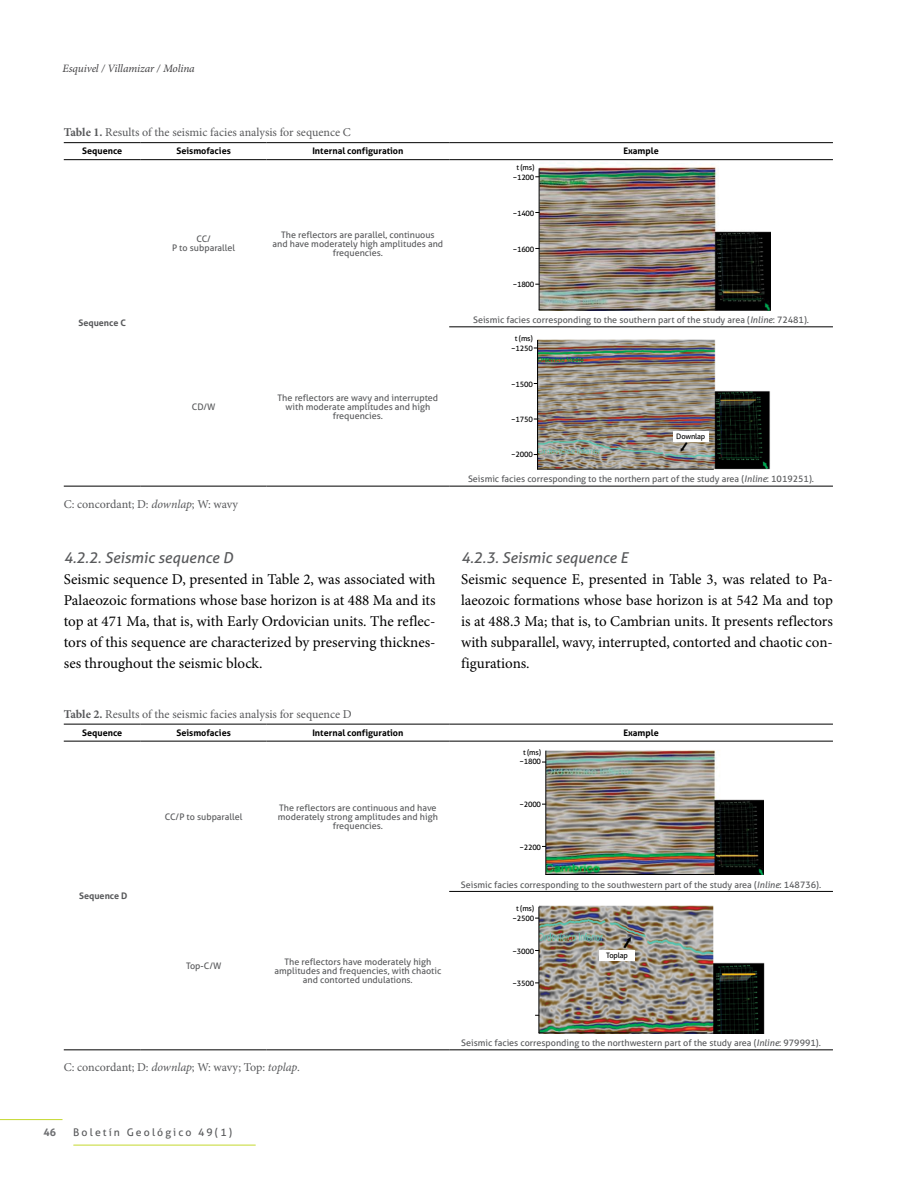
<style>
.page{position:relative;width:918px;height:1188px;background:#fff}
.page>*{position:absolute;margin:0;border:0;box-sizing:border-box;transform-origin:0 0}
._09_Caja_de_texto_pr{font:15px/21px "Minion Pro";color:#000;text-align:justify}
.Subtitulo_3{font:italic 15px "Aller";color:#58595b}
._13_Pie_de_fotos{font:12px "Minion Pro";color:#58595b}
.t1{font:italic 11.25px "Minion Pro";letter-spacing:-.015em;color:#414042}
.t2{font:10.5px "Aller";letter-spacing:.2em;color:#58595b}
.t3{font:700 10.5px "Aller";color:#6d6e71}
._03_Tabla_Datos_inte{font:9px/9px "Aller";color:#58595b;text-align:center}
._14_Título_tabla{font:700 9px "Aller";color:#000}
._03_Tabla_Datos_inte-2{font:700 9px "Aller";color:#58595b}
.Grafico_1{font:7.5px "Aller";letter-spacing:-.025em;color:#000}
.s1{font-weight:700}
.s2{font-style:italic}
</style>
<div class="page">
<hr style="left:0;top:1119px;width:63px;height:1px;background:#c4d82e">
<hr style="left:74px;top:1145px;width:181px;height:1px;background:#c4d82e">
<hr style="left:64px;top:486px;width:77px;height:1px;background:#000">
<hr style="left:141px;top:486px;width:126px;height:1px;background:#000">
<hr style="left:267px;top:486px;width:182px;height:1px;background:#000">
<hr style="left:449px;top:486px;width:384px;height:1px;background:#000">
<hr style="left:64px;top:142px;width:77px;height:1px;background:#000">
<hr style="left:141px;top:142px;width:126px;height:1px;background:#000">
<hr style="left:267px;top:142px;width:182px;height:1px;background:#000">
<hr style="left:449px;top:142px;width:384px;height:1px;background:#000">
<hr style="left:64px;top:159px;width:77px;height:1px;background:#000">
<hr style="left:141px;top:159px;width:126px;height:1px;background:#000">
<hr style="left:267px;top:159px;width:182px;height:1px;background:#000">
<hr style="left:449px;top:159px;width:384px;height:1px;background:#000">
<hr style="left:449px;top:327px;width:384px;height:1px;background:#000">
<img style="left:539px;top:163px;width:231px;height:147px">
<hr style="left:539px;top:310px;width:176px;height:1px;background:#000">
<hr style="left:539px;top:168px;width:1px;height:142px;background:#000">
<img style="left:538px;top:339px;width:232px;height:130px">
<hr style="left:537px;top:469px;width:177px;height:1px;background:#000">
<hr style="left:537px;top:340px;width:1px;height:129px;background:#000">
<div style="left:673px;top:431px;width:35px;height:11px;background:#fff"></div>
<hr style="left:64px;top:1049px;width:77px;height:1px;background:#000">
<hr style="left:141px;top:1049px;width:126px;height:1px;background:#000">
<hr style="left:267px;top:1049px;width:182px;height:1px;background:#000">
<hr style="left:449px;top:1049px;width:384px;height:1px;background:#000">
<hr style="left:64px;top:724px;width:77px;height:1px;background:#000">
<hr style="left:141px;top:724px;width:126px;height:1px;background:#000">
<hr style="left:267px;top:724px;width:182px;height:1px;background:#000">
<hr style="left:449px;top:724px;width:384px;height:1px;background:#000">
<hr style="left:64px;top:741px;width:77px;height:1px;background:#000">
<hr style="left:141px;top:741px;width:126px;height:1px;background:#000">
<hr style="left:267px;top:741px;width:182px;height:1px;background:#000">
<hr style="left:449px;top:741px;width:384px;height:1px;background:#000">
<hr style="left:449px;top:891px;width:384px;height:1px;background:#000">
<img style="left:546px;top:750px;width:217px;height:125px">
<hr style="left:545px;top:874px;width:169px;height:1px;background:#000">
<hr style="left:545px;top:751px;width:1px;height:124px;background:#000">
<img style="left:539px;top:905px;width:226px;height:128px">
<hr style="left:539px;top:1033px;width:168px;height:1px;background:#000">
<hr style="left:539px;top:907px;width:1px;height:126px;background:#000">
<div style="left:600px;top:950px;width:35px;height:11px;background:#fff"></div>
<p class="t1" style="left:63px;top:62px;width:134px">Esquivel / Villamizar / Molina</p>
<p class="_13_Pie_de_fotos" style="left:64px;top:125px;width:289px"><span class="s1">Table 1.</span> Results of the seismic facies analysis for sequence C</p>
<p class="_14_Título_tabla" style="left:82px;top:146px;width:41px">Sequence</p>
<p class="_14_Título_tabla" style="left:176px;top:146px;width:56px">Seismofacies</p>
<p class="_14_Título_tabla" style="left:312px;top:146px;width:93px">Internal configuration</p>
<p class="_14_Título_tabla" style="left:623px;top:146px;width:37px">Example</p>
<p class="_03_Tabla_Datos_inte-2" style="left:79px;top:317px;width:49px">Sequence C</p>
<p class="_03_Tabla_Datos_inte" style="left:196px;top:234px;width:16px">CC/</p>
<p class="_03_Tabla_Datos_inte" style="left:172px;top:243px;width:65px">P to subparallel</p>
<p class="_03_Tabla_Datos_inte" style="left:273px;top:230px;width:172px">The reflectors are parallel, continuous and have moderately high amplitudes and frequencies.</p>
<p class="_03_Tabla_Datos_inte" style="left:192px;top:402px;width:25px">CD/W</p>
<p class="_03_Tabla_Datos_inte" style="left:278px;top:393px;width:162px">The reflectors are wavy and interrupted with moderate amplitudes and high frequencies.</p>
<p class="_13_Pie_de_fotos" style="left:64px;top:497px;width:176px">C: concordant; D: <span class="s2">downlap</span>; W: wavy</p>
<h3 class="Subtitulo_3" style="left:64px;top:548px;width:171px">4.2.2. Seismic sequence D</h3>
<p class="_09_Caja_de_texto_pr" style="left:64px;top:569px;width:373px">Seismic sequence D, presented in Table 2, was associated with Palaeozoic formations whose base horizon is at 488 Ma and its top at 471 Ma, that is, with Early Ordovician units. The reflec&shy;tors of this sequence are characterized by preserving thicknes&shy;ses throughout the seismic block.</p>
<p class="Grafico_1" style="left:516px;top:162px;width:20px">t (ms)</p>
<p class="Grafico_1" style="left:513px;top:173px;width:23px">−1200</p>
<p class="Grafico_1" style="left:513px;top:209px;width:23px">−1400</p>
<p class="Grafico_1" style="left:513px;top:244px;width:23px">−1600</p>
<p class="Grafico_1" style="left:513px;top:280px;width:23px">−1800</p>
<p class="_03_Tabla_Datos_inte" style="left:473px;top:315px;width:337px">Seismic facies corresponding to the southern part of the study area (<span class="s2">Inline</span>: 72481).</p>
<p class="Grafico_1" style="left:515px;top:334px;width:20px">t (ms)</p>
<p class="Grafico_1" style="left:511px;top:344px;width:23px">−1250</p>
<p class="Grafico_1" style="left:511px;top:379px;width:23px">−1500</p>
<p class="Grafico_1" style="left:511px;top:414px;width:23px">−1750</p>
<p class="Grafico_1" style="left:511px;top:450px;width:23px">−2000</p>
<p class="Grafico_1" style="left:676px;top:432px;width:31px">Downlap</p>
<p class="_03_Tabla_Datos_inte" style="left:468px;top:475px;width:348px">Seismic facies corresponding to the northern part of the study area (<span class="s2">Inline</span>: 1019251).</p>
<h3 class="Subtitulo_3" style="left:461px;top:548px;width:168px">4.2.3. Seismic sequence E</h3>
<p class="_09_Caja_de_texto_pr" style="left:461px;top:569px;width:373px">Seismic sequence E, presented in Table 3, was related to Pa&shy;laeozoic formations whose base horizon is at 542 Ma and top is at 488.3 Ma; that is, to Cambrian units. It presents reflectors with subparallel, wavy, interrupted, contorted and chaotic con&shy;figurations.</p>
<p class="_13_Pie_de_fotos" style="left:64px;top:707px;width:289px"><span class="s1">Table 2.</span> Results of the seismic facies analysis for sequence D</p>
<p class="_14_Título_tabla" style="left:82px;top:727px;width:41px">Sequence</p>
<p class="_14_Título_tabla" style="left:176px;top:727px;width:56px">Seismofacies</p>
<p class="_14_Título_tabla" style="left:312px;top:727px;width:93px">Internal configuration</p>
<p class="_14_Título_tabla" style="left:623px;top:727px;width:37px">Example</p>
<p class="_03_Tabla_Datos_inte-2" style="left:79px;top:890px;width:50px">Sequence D</p>
<p class="_03_Tabla_Datos_inte" style="left:165px;top:812px;width:79px">CC/P to subparallel</p>
<p class="_03_Tabla_Datos_inte" style="left:278px;top:803px;width:161px">The reflectors are continuous and have moderately strong amplitudes and high frequencies.</p>
<p class="_03_Tabla_Datos_inte" style="left:186px;top:962px;width:37px">Top-C/W</p>
<p class="_03_Tabla_Datos_inte" style="left:274px;top:957px;width:168px">The reflectors have moderately high amplitudes and frequencies, with chaotic and contorted undulations.</p>
<p class="Grafico_1" style="left:523px;top:748px;width:20px">t (ms)</p>
<p class="Grafico_1" style="left:519px;top:757px;width:23px">−1800</p>
<p class="Grafico_1" style="left:519px;top:800px;width:23px">−2000</p>
<p class="Grafico_1" style="left:519px;top:842px;width:23px">−2200</p>
<p class="_03_Tabla_Datos_inte" style="left:461px;top:880px;width:362px">Seismic facies corresponding to the southwestern part of the study area (<span class="s2">Inline</span>: 148736).</p>
<p class="Grafico_1" style="left:516px;top:904px;width:20px">t (ms)</p>
<p class="Grafico_1" style="left:512px;top:914px;width:23px">−2500</p>
<p class="Grafico_1" style="left:512px;top:947px;width:23px">−3000</p>
<p class="Grafico_1" style="left:512px;top:979px;width:23px">−3500</p>
<p class="Grafico_1" style="left:606px;top:951px;width:23px">Toplap</p>
<p class="_13_Pie_de_fotos" style="left:64px;top:1060px;width:238px">C: concordant; D: <span class="s2">downlap</span>; W: wavy; Top: <span class="s2">toplap</span>.</p>
<p class="_03_Tabla_Datos_inte" style="left:461px;top:1038px;width:361px">Seismic facies corresponding to the northwestern part of the study area (<span class="s2">Inline</span>: 979991).</p>
<p class="t3" style="left:44px;top:1126px;width:14px">46</p>
<p class="t2" style="left:73px;top:1126px;width:160px">Boletín Geológico 49(1)</p>
</div>
